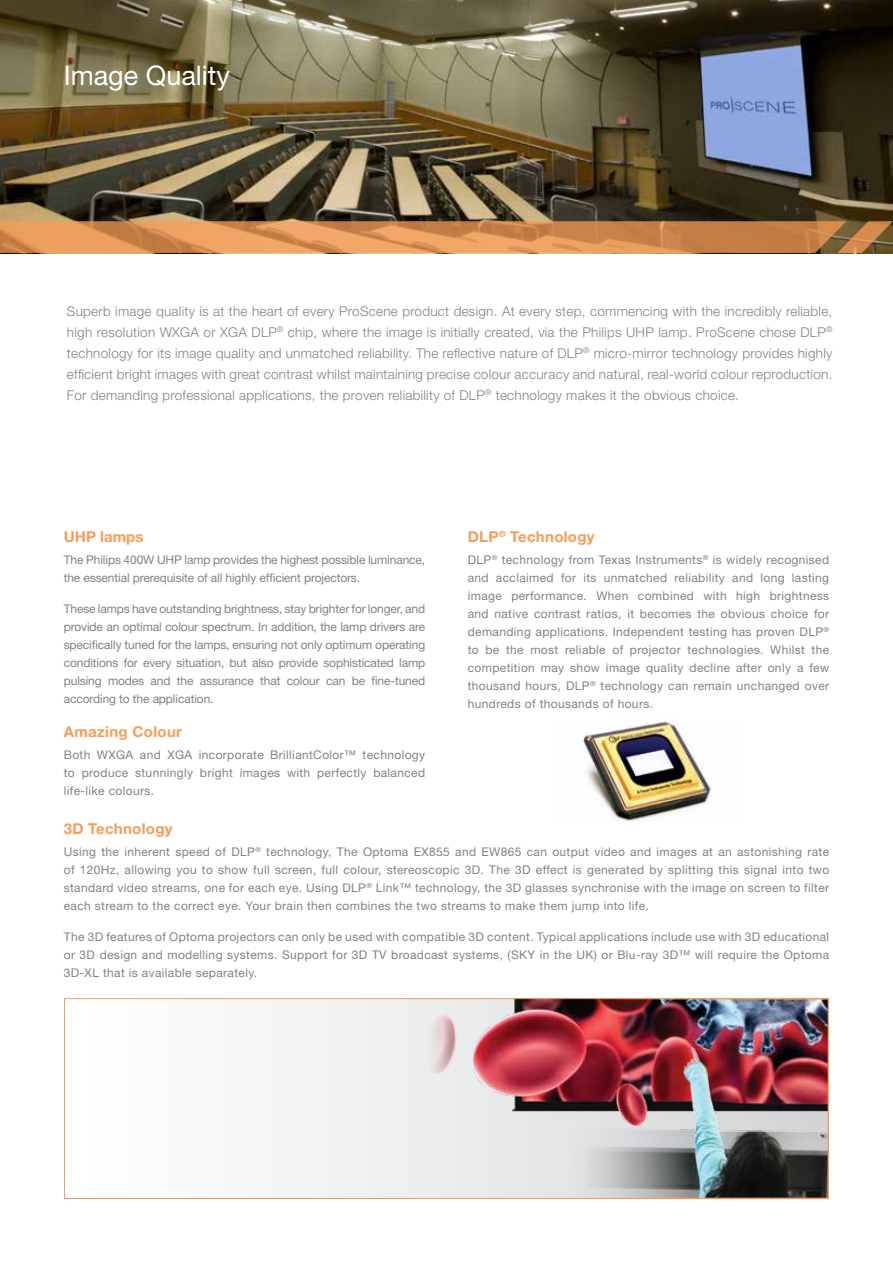
<style>
.page{position:relative;width:893px;height:1263px;background:#fff}
.page>*{position:absolute;margin:0;border:0;box-sizing:border-box;transform-origin:0 0}
.t1{font:27px "Helvetica Neue";color:#fff}
.t2{font:700 15px "Helvetica Neue";letter-spacing:.02em;color:#f89c57}
.t3{font:700 15px "Helvetica Neue";color:#f89c57}
.t4{font:300 13.5px/21px "Helvetica Neue";letter-spacing:.02em;color:#808285;text-align:justify}
.t5{font:12px/18px "Helvetica Neue";letter-spacing:.03em;color:#808285;text-align:justify}
.t6{font:12px/18px "Helvetica Neue";letter-spacing:-.01em;color:#808285}
</style>
<div class="page">
<div style="left:65px;top:999px;width:763px;height:199px;background:#f6f7f7"></div>
<img style="left:583px;top:719px;width:130px;height:103px">
<img style="left:0;top:0;width:893px;height:221px">
<svg style="left:0;top:221px;width:893px;height:32px;background:#d28c52"></svg>
<img style="left:406px;top:1000px;width:157px;height:197px">
<img style="left:566px;top:1001px;width:260px;height:195px">
<div style="left:64px;top:998px;width:765px;height:201px;border:1px solid #f89c57"></div>
<h1 class="t1" style="left:64px;top:59px;width:168px">Image Quality</h1>
<p class="t4" style="left:67px;top:300px;width:767px">Superb image quality is at the heart of every ProScene product design. At every step, commencing with the incredibly reliable, high resolution WXGA or XGA DLP<sup>®</sup> chip, where the image is initially created, via the Philips UHP lamp. ProScene chose DLP<sup>® </sup>technology for its image quality and unmatched reliability. The reflective nature of DLP<sup>®</sup> micro-mirror technology provides highly efficient bright images with great contrast whilst maintaining precise colour accuracy and natural, real-world colour reproduction.<br>For demanding professional applications, the proven reliability of DLP<sup>®</sup> technology makes it the obvious choice.</p>
<p class="t3" style="left:64px;top:527px;width:81px">UHP lamps</p>
<p class="t6" style="left:64px;top:551px;width:363px">The Philips 400W UHP lamp provides the highest possible luminance, the essential prerequisite of all highly efficient projectors.</p>
<p class="t5" style="left:64px;top:599px;width:363px">These lamps have outstanding brightness, stay brighter for longer, and provide an optimal colour spectrum. In addition, the lamp drivers are specifically tuned for the lamps, ensuring not only optimum operating conditions for every situation, but also provide sophisticated lamp pulsing modes and the assurance that colour can be fine-tuned according to the application.</p>
<p class="t2" style="left:64px;top:722px;width:120px">Amazing Colour</p>
<p class="t5" style="left:64px;top:745px;width:363px">Both WXGA and XGA incorporate BrilliantColor™ technology to produce stunningly bright images with perfectly balanced life-like colours.</p>
<p class="t2" style="left:468px;top:527px;width:128px">DLP<sup>®</sup> Technology</p>
<p class="t5" style="left:468px;top:551px;width:363px">DLP<sup>®</sup> technology from Texas Instruments<sup>®</sup> is widely recognised and acclaimed for its unmatched reliability and long lasting image performance. When combined with high brightness and native contrast ratios, it becomes the obvious choice for demanding applications. Independent testing has proven DLP<sup>® </sup>to be the most reliable of projector technologies. Whilst the competition may show image quality decline after only a few thousand hours, DLP<sup>®</sup> technology can remain unchanged over hundreds of thousands of hours.</p>
<p class="t2" style="left:64px;top:819px;width:110px">3D Technology</p>
<p class="t5" style="left:64px;top:843px;width:767px">Using the inherent speed of DLP<sup>®</sup> technology, The Optoma EX855 and EW865 can output video and images at an astonishing rate of 120Hz, allowing you to show full screen, full colour, stereoscopic 3D. The 3D effect is generated by splitting this signal into two standard video streams, one for each eye. Using DLP<sup>®</sup> Link™ technology, the 3D glasses synchronise with the image on screen to filter each stream to the correct eye. Your brain then combines the two streams to make them jump into life.</p>
<p class="t5" style="left:64px;top:927px;width:767px">The 3D features of Optoma projectors can only be used with compatible 3D content. Typical applications include use with 3D educational or 3D design and modelling systems. Support for 3D TV broadcast systems, (SKY in the UK) or Blu-ray 3D™ will require the Optoma 3D-XL that is available separately.</p>
</div>
